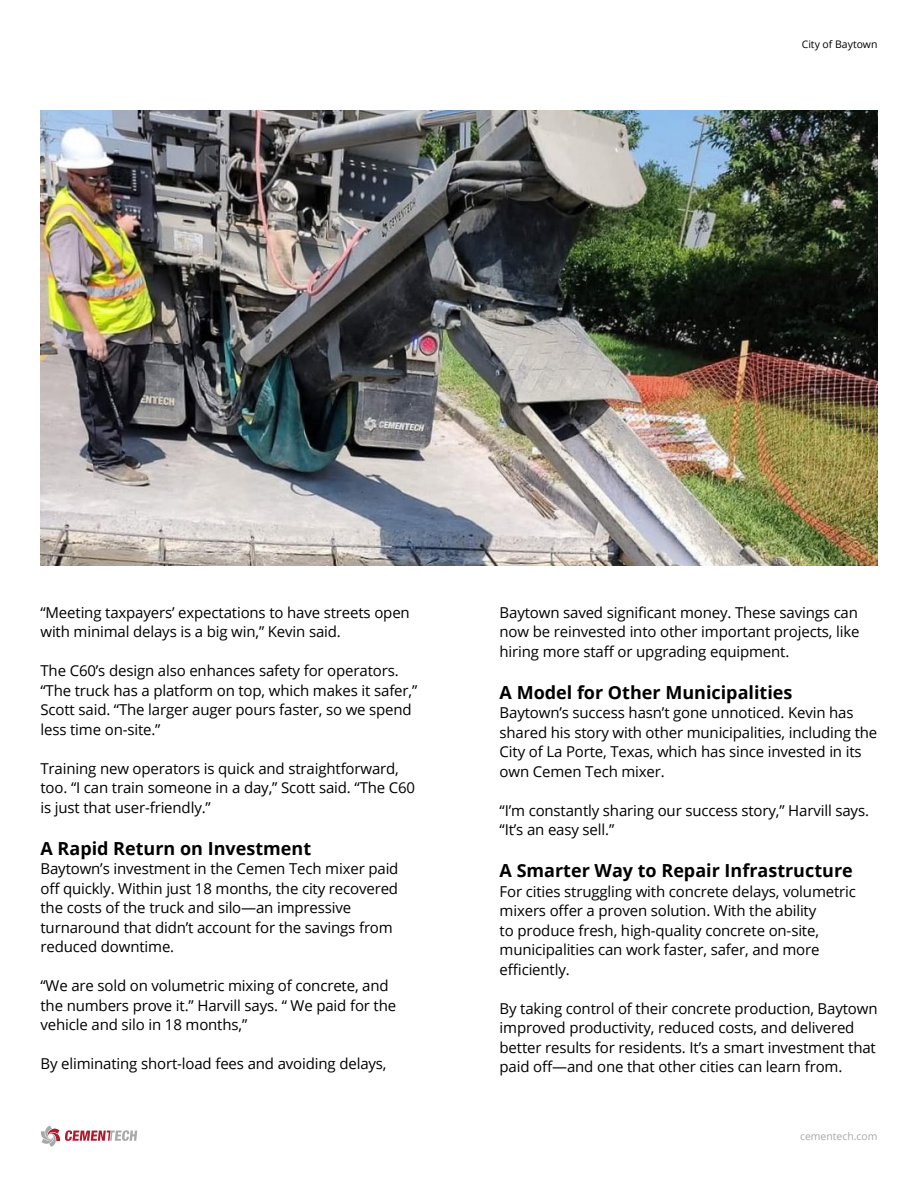
<style>
.page{position:relative;width:918px;height:1188px;background:#fff}
.page>*{position:absolute;margin:0;border:0;box-sizing:border-box;transform-origin:0 0}
.t1{font:700 18px "Open Sans";color:#000}
.t2{font:15px/19.5px "Open Sans";letter-spacing:-.01em;color:#000}
.t3{font:10.5px "Open Sans";color:#a7a8a9}
.t4{font:10.5px "Open Sans";color:#000}
</style>
<div class="page">
<svg style="left:41px;top:1126px;width:96px;height:21px"></svg>
<img style="left:41px;top:110px;width:837px;height:456px">
<p class="t4" style="left:802px;top:37px;width:77px">City of Baytown</p>
<p class="t2" style="left:40px;top:602px;width:371px">“Meeting taxpayers’ expectations to have streets open with minimal delays is a big win,” Kevin said.</p>
<p class="t2" style="left:40px;top:661px;width:378px">The C60’s design also enhances safety for operators. “The truck has a platform on top, which makes it safer,” Scott said. “The larger auger pours faster, so we spend less time on-site.”</p>
<p class="t2" style="left:40px;top:758px;width:376px">Training new operators is quick and straightforward, too. “I can train someone in a day,” Scott said. “The C60 is just that user-friendly.”</p>
<p class="t1" style="left:40px;top:836px;width:272px">A Rapid Return on Investment</p>
<p class="t2" style="left:40px;top:859px;width:360px">Baytown’s investment in the Cemen Tech mixer paid off quickly. Within just 18 months, the city recovered the costs of the truck and silo—an impressive turnaround that didn’t account for the savings from reduced downtime.</p>
<p class="t2" style="left:40px;top:976px;width:357px">“We are sold on volumetric mixing of concrete, and the numbers prove it.” Harvill says. “ We paid for the vehicle and silo in 18 months,”</p>
<p class="t2" style="left:40px;top:1054px;width:348px">By eliminating short-load fees and avoiding delays,</p>
<p class="t2" style="left:500px;top:602px;width:362px;text-align:justify">Baytown saved significant money. These savings can now be reinvested into other important projects, like hiring more staff or upgrading equipment.</p>
<p class="t1" style="left:500px;top:680px;width:294px">A Model for Other Municipalities</p>
<p class="t2" style="left:500px;top:703px;width:379px">Baytown’s success hasn’t gone unnoticed. Kevin has shared his story with other municipalities, including the City of La Porte, Texas, which has since invested in its own Cemen Tech mixer.</p>
<p class="t2" style="left:500px;top:800px;width:371px">“I’m constantly sharing our success story,” Harvill says. “It’s an easy sell.”</p>
<p class="t1" style="left:500px;top:858px;width:355px">A Smarter Way to Repair Infrastructure</p>
<p class="t2" style="left:500px;top:881px;width:358px">For cities struggling with concrete delays, volumetric mixers offer a proven solution. With the ability<br>to produce fresh, high-quality concrete on-site, municipalities can work faster, safer, and more efficiently.</p>
<p class="t2" style="left:500px;top:998px;width:379px">By taking control of their concrete production, Baytown improved productivity, reduced costs, and delivered better results for residents. It’s a smart investment that paid off—and one that other cities can learn from.</p>
<p class="t3" style="left:800px;top:1129px;width:79px">cementech.com</p>
</div>
